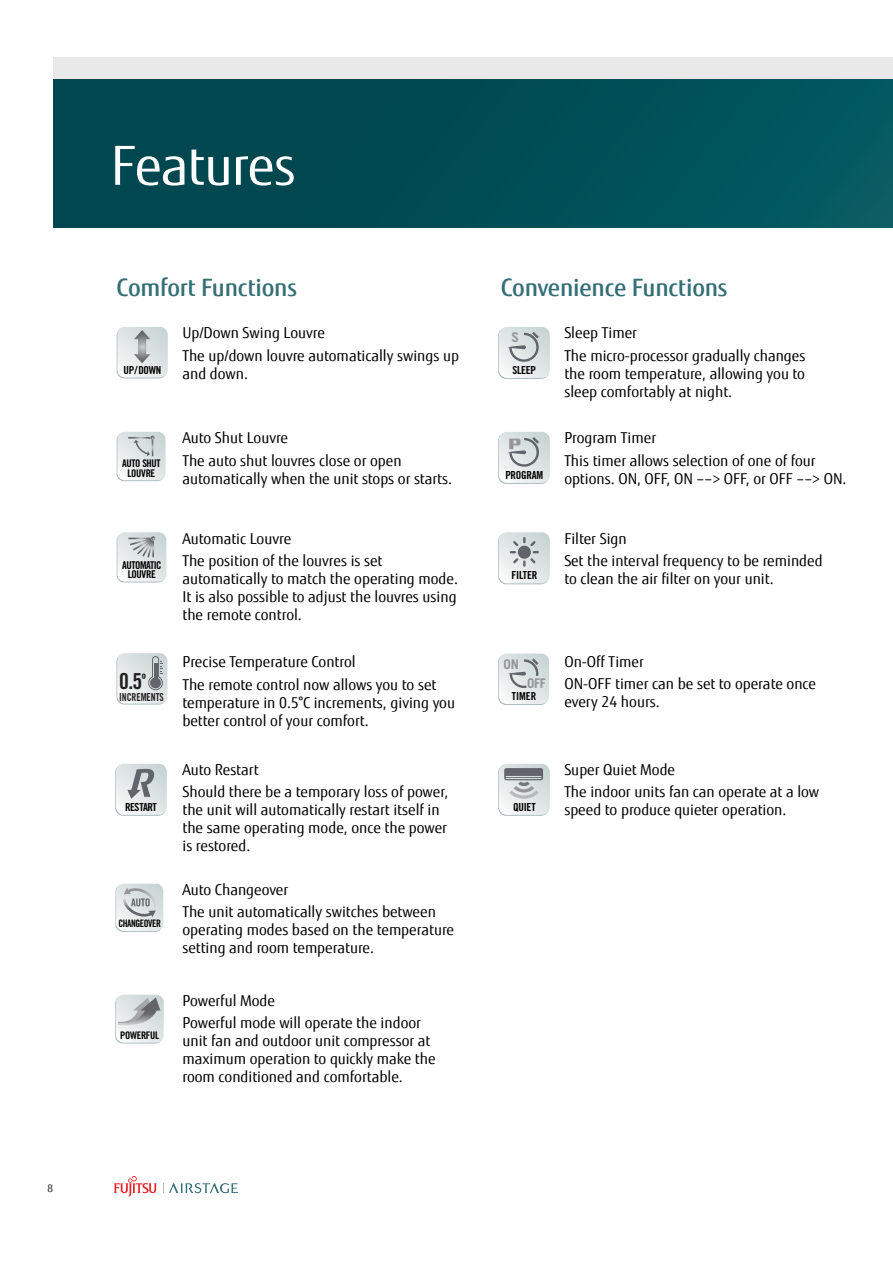
<style>
.page{position:relative;width:893px;height:1263px;background:#fff}
.page>*{position:absolute;margin:0;border:0;box-sizing:border-box;transform-origin:0 0}
.t1{font:54px "Fujitsu Sans";letter-spacing:-.02em;color:#fff}
.t2{font:500 24px "Fujitsu Sans";letter-spacing:-.01em;color:#336f75}
.t3{font:22.05px "Trade Gothic LT Std Bd Cn 20";color:#231f20}
.t4{font:15px/22.2px "Fujitsu Sans";color:#000}
.t5{font:700 13.5px "Trade Gothic LT Std";color:#949699}
.t6{font:700 13.35px "Trade Gothic LT Std";color:#949699}
.t7{font:11.1px "Trade Gothic LT Std Bd Cn 20";letter-spacing:-.02em;color:#000}
.t8{font:11.1px "Trade Gothic LT Std Bd Cn 20";letter-spacing:-.04em;color:#000}
.t9{font:10.95px "Trade Gothic LT Std Bd Cn 20";letter-spacing:-.01em;color:#000}
.t10{font:10.95px "Trade Gothic LT Std Bd Cn 20";letter-spacing:-.01em;color:#231f20;scale:.9 1}
.t11{font:10.65px/9.3px "Trade Gothic LT Std Bd Cn 20";letter-spacing:-.04em;color:#000;text-align:center}
.t12{font:10.5px/9.1px "Trade Gothic LT Std Bd Cn 20";letter-spacing:-.04em;color:#000;text-align:center}
.t13{font:10.5px "Trade Gothic LT Std Bd Cn 20";letter-spacing:-.02em;color:#000}
.t14{font:500 10.5px "Fujitsu Sans";color:#48484a}
.t15{font:10.35px "Trade Gothic LT Std Bd Cn 20";letter-spacing:-.04em;color:#000;scale:.94 1}
</style>
<div class="page">
<svg style="left:114px;top:1176px;width:43px;height:21px"></svg>
<svg style="left:163px;top:1183px;width:75px;height:10px"></svg>
<div style="left:53px;top:74px;width:840px;height:153px;background:linear-gradient(to right,#00424c,#025860)"></div>
<div style="left:53px;top:57px;width:840px;height:22px;background:#e9e9ea"></div>
<div style="left:115px;top:765px;width:51px;height:51px;background:#c1cbcd;border-radius:8px"></div>
<svg style="left:116px;top:764px;width:51px;height:51px;background:#cfd4d5"></svg>
<svg style="left:117px;top:432px;width:49px;height:48px;background:#dbe1e1"></svg>
<div style="left:117px;top:883px;width:47px;height:47px;background:#f2f4f4;border-radius:7px"></div>
<svg style="left:115px;top:884px;width:48px;height:48px"></svg>
<svg style="left:116px;top:884px;width:47px;height:47px"></svg>
<svg style="left:117px;top:532px;width:49px;height:50px;background:#d8ddde"></svg>
<div style="left:498px;top:533px;width:51px;height:51px;background:#c1cbcd;border-radius:8px"></div>
<svg style="left:499px;top:532px;width:51px;height:51px;background:#d5dada"></svg>
<svg style="left:498px;top:654px;width:50px;height:51px"></svg>
<svg style="left:499px;top:653px;width:50px;height:51px;background:#d8dede"></svg>
<svg style="left:116px;top:995px;width:48px;height:48px;background:#cfd4d5"></svg>
<svg style="left:498px;top:433px;width:51px;height:51px"></svg>
<svg style="left:499px;top:432px;width:51px;height:51px;background:#d4d9da"></svg>
<svg style="left:498px;top:328px;width:51px;height:51px"></svg>
<svg style="left:499px;top:327px;width:51px;height:51px;background:#d6dbdc"></svg>
<div style="left:498px;top:765px;width:51px;height:51px;background:#bfcacc;border-radius:8px"></div>
<svg style="left:499px;top:764px;width:51px;height:51px;background:#c9cecf"></svg>
<svg style="left:117px;top:327px;width:51px;height:51px;background:#d7dcdd"></svg>
<svg style="left:117px;top:653px;width:50px;height:51px;background:#d4d9da"></svg>
<p class="t14" style="left:48px;top:1181px;width:7px">8</p>
<h1 class="t1" style="left:111px;top:132px;width:187px">Features</h1>
<h2 class="t2" style="left:117px;top:272px;width:182px">Comfort Functions</h2>
<h2 class="t2" style="left:501px;top:272px;width:228px">Convenience Functions</h2>
<p class="t9" style="left:124px;top:363px;width:39px">UP/ DOWN</p>
<p class="t12" style="left:122px;top:459px;width:40px">AUTO SHUT<br>LOUVRE</p>
<p class="t4" style="left:182px;top:322px;width:278px">Up/Down Swing Louvre<br>The up/down louvre automatically swings up</p>
<p class="t4" style="left:182px;top:362px;width:67px">and down.</p>
<p class="t4" style="left:182px;top:427px;width:221px">Auto Shut Louvre<br>The auto shut louvres close or open</p>
<p class="t4" style="left:182px;top:467px;width:271px">automatically when the unit stops or starts.</p>
<p class="t5" style="left:511px;top:329px;width:9px">S</p>
<p class="t7" style="left:512px;top:363px;width:25px">SLEEP</p>
<p class="t7" style="left:505px;top:468px;width:39px">PROGRAM</p>
<p class="t4" style="left:182px;top:527px;width:201px">Automatic Louvre<br>The position of the louvres is set</p>
<p class="t4" style="left:182px;top:570px;width:277px;line-height:18px;text-align:justify">automatically to match the operating mode.<br>It is also possible to adjust the louvres using the remote control.</p>
<p class="t4" style="left:182px;top:651px;width:255px">Precise Temperature Control<br>The remote control now allows you to set</p>
<p class="t4" style="left:182px;top:693px;width:274px;line-height:18px">temperature in 0.5°C increments, giving you better control of your comfort.</p>
<p class="t4" style="left:182px;top:759px;width:267px">Auto Restart<br>Should there be a temporary loss of power,</p>
<p class="t4" style="left:182px;top:801px;width:266px;line-height:18px">the unit will automatically restart itself in the same operating mode, once the power is restored.</p>
<p class="t4" style="left:182px;top:879px;width:255px">Auto Changeover<br>The unit automatically switches between</p>
<p class="t4" style="left:182px;top:921px;width:273px;line-height:18px">operating modes based on the temperature setting and room temperature.</p>
<p class="t4" style="left:182px;top:990px;width:240px">Powerful Mode<br>Powerful mode will operate the indoor</p>
<p class="t4" style="left:182px;top:1032px;width:255px;line-height:18px">unit fan and outdoor unit compressor at maximum operation to quickly make the room conditioned and comfortable.</p>
<p class="t11" style="left:122px;top:560px;width:41px">AUTOMATIC<br>LOUVRE</p>
<p class="t7" style="left:511px;top:569px;width:27px">FILTER</p>
<p class="t6" style="left:503px;top:656px;width:17px">ON</p>
<h3 class="t3" style="left:119px;top:668px;width:28px">0.5<sup>º</sup></h3>
<p class="t10" style="left:119px;top:690px;width:51px">INCREMENTS</p>
<p class="t6" style="left:527px;top:675px;width:20px">OFF</p>
<p class="t9" style="left:512px;top:689px;width:26px">TIMER</p>
<p class="t7" style="left:513px;top:800px;width:24px">QUIET</p>
<p class="t8" style="left:125px;top:800px;width:33px">RESTART</p>
<p class="t15" style="left:118px;top:917px;width:47px">CHANGEOVER</p>
<p class="t13" style="left:120px;top:1029px;width:41px">POWERFUL</p>
<p class="t4" style="left:564px;top:322px;width:243px">Sleep Timer<br>The micro-processor gradually changes</p>
<p class="t4" style="left:564px;top:364px;width:242px;line-height:18px">the room temperature, allowing you to sleep comfortably at night.</p>
<p class="t4" style="left:564px;top:427px;width:253px">Program Timer<br>This timer allows selection of one of four</p>
<p class="t4" style="left:564px;top:467px;width:284px">options. ON, OFF, ON ––&gt; OFF, or OFF ––&gt; ON.</p>
<p class="t4" style="left:564px;top:527px;width:260px">Filter Sign<br>Set the interval frequency to be reminded</p>
<p class="t4" style="left:564px;top:567px;width:211px">to clean the air filter on your unit.</p>
<p class="t4" style="left:564px;top:651px;width:253px">On-Off Timer<br>ON-OFF timer can be set to operate once</p>
<p class="t4" style="left:564px;top:691px;width:97px">every 24 hours.</p>
<p class="t4" style="left:564px;top:759px;width:256px">Super Quiet Mode<br>The indoor units fan can operate at a low</p>
<p class="t4" style="left:564px;top:799px;width:224px">speed to produce quieter operation.</p>
</div>
